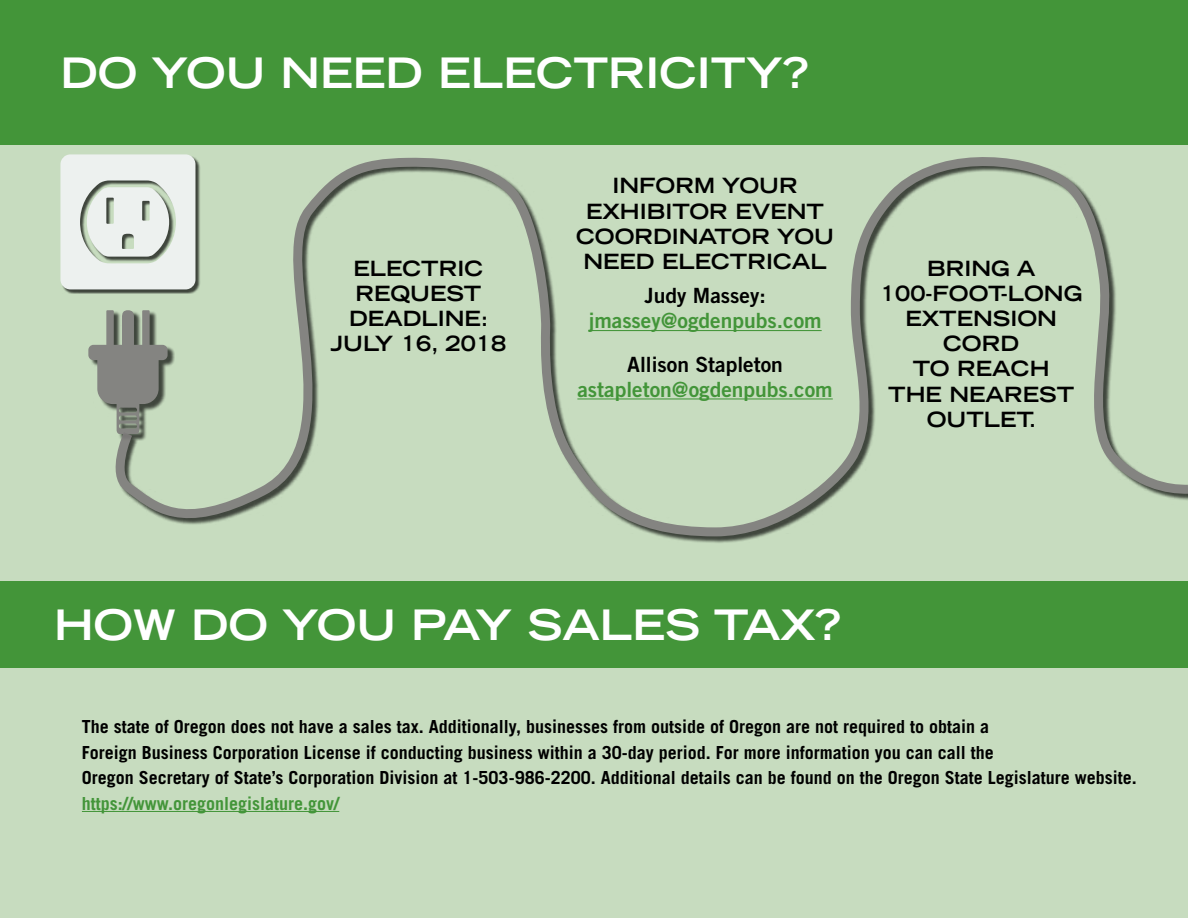
<style>
.page{position:relative;width:1188px;height:918px;background:#fff}
.page>*{position:absolute;margin:0;border:0;box-sizing:border-box;transform-origin:0 0}
.t1{font:700 expanded 42px "Trade Gothic LT Std";color:#fff}
.t2{font:700 expanded 21px/25.2px "Trade Gothic LT Std";color:#000;text-align:center}
.t3{font:21px "Trade Gothic LT Std Bd 2";color:#439539}
.t4{font:21px "Trade Gothic LT Std Bd 2";color:#000}
.t5{font:700 18px/25.5px "Trade Gothic LT Std";color:#000}
.t6{font:700 18px "Trade Gothic LT Std";color:#439539}
</style>
<div class="page">
<div style="left:0;top:0;width:1188px;height:146px;background:#439539"></div>
<div style="left:0;top:146px;width:1188px;height:772px;background:#c7dcbf"></div>
<div style="left:0;top:582px;width:1188px;height:86px;background:#439539"></div>
<hr style="left:82px;top:811px;width:257px;height:1px;background:#439539">
<svg style="left:60px;top:154px;width:50px;height:135px;background:#e0e5e1"></svg>
<svg style="left:88px;top:310px;width:22px;height:99px"></svg>
<svg style="left:110px;top:154px;width:1078px;height:387px"></svg>
<h1 class="t1" style="left:60px;top:46px;width:750px">DO YOU NEED ELECTRICITY?</h1>
<p class="t2" style="left:576px;top:173px;width:259px">INFORM YOUR<br>EXHIBITOR EVENT<br>COORDINATOR YOU<br>NEED ELECTRICAL</p>
<p class="t4" style="left:644px;top:283px;width:123px">Judy Massey:</p>
<p class="t3" style="left:589px;top:308px;width:235px">jmassey@ogdenpubs.com</p>
<p class="t4" style="left:627px;top:351px;width:157px">Allison Stapleton</p>
<p class="t3" style="left:577px;top:376px;width:257px">astapleton@ogdenpubs.com</p>
<p class="t2" style="left:330px;top:255px;width:177px">ELECTRIC<br>REQUEST<br>DEADLINE:<br>JULY 16, 2018</p>
<p class="t2" style="left:880px;top:255px;width:204px">BRING A<br>100-FOOT-LONG<br>EXTENSION<br>CORD<br>TO REACH<br>THE NEAREST<br>OUTLET.</p>
<h1 class="t1" style="left:54px;top:598px;width:789px">HOW DO YOU PAY SALES TAX?</h1>
<p class="t5" style="left:82px;top:714px;width:1056px">The state of Oregon does not have a sales tax. Additionally, businesses from outside of Oregon are not required to obtain a<br>Foreign Business Corporation License if conducting business within a 30-day period. For more information you can call the<br>Oregon Secretary of State’s Corporation Division at 1-503-986-2200. Additional details can be found on the Oregon State Legislature website.</p>
<p class="t6" style="left:82px;top:792px;width:259px">https://www.oregonlegislature.gov/</p>
</div>
